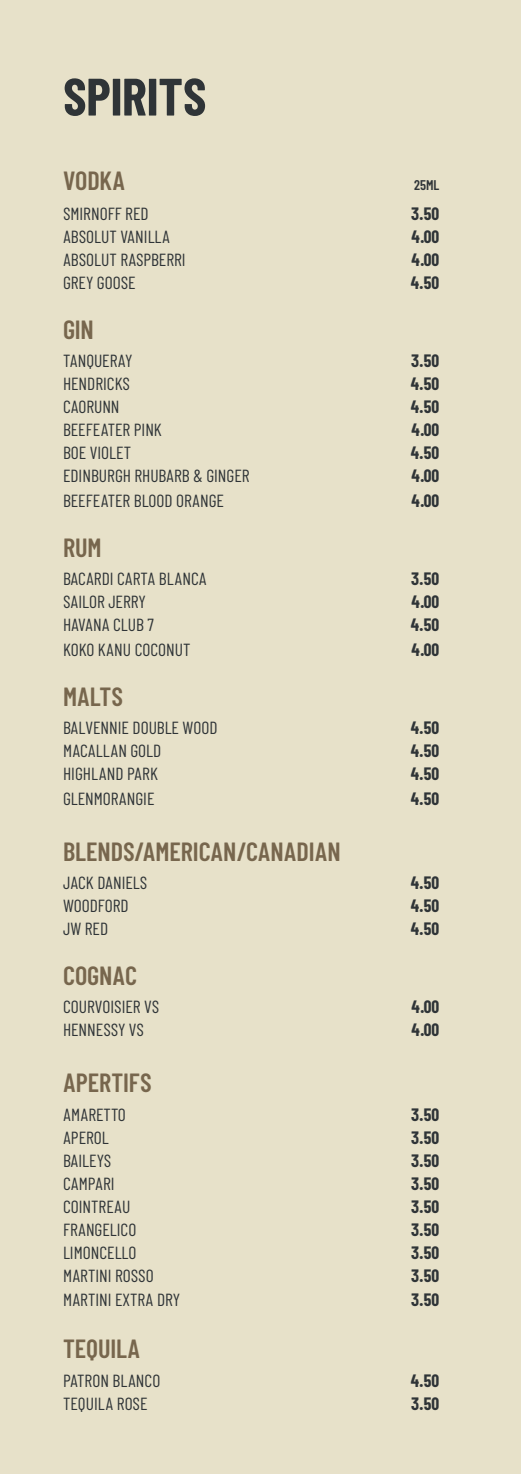
<style>
.page{position:relative;width:521px;height:1474px;background:#fff}
.page>*{position:absolute;margin:0;border:0;box-sizing:border-box;transform-origin:0 0}
.t1{font:700 52.5px "Barlow Condensed";letter-spacing:-.005em;color:#2f3437}
.t2{font:600 26.25px "Barlow Condensed";color:#77664d}
.t3{font:17.5px "Barlow Condensed";color:#2f3437}
.t4{font:700 17.5px "Barlow Condensed";color:#2f3437}
.t5{font:600 14px "Barlow Condensed";color:#2f3437}
</style>
<div class="page">
<div style="left:0;top:0;width:521px;height:1473px;background:#e7e1c9"></div>
<p class="t1" style="left:63px;top:64px;width:145px">SPIRITS</p>
<p class="t2" style="left:63px;top:164px;width:64px">VODKA</p>
<p class="t5" style="left:414px;top:176px;width:27px">25ML</p>
<p class="t3" style="left:63px;top:202px;width:87px">SMIRNOFF RED</p>
<p class="t4" style="left:411px;top:202px;width:30px">3.50</p>
<p class="t3" style="left:63px;top:225px;width:109px">ABSOLUT VANILLA</p>
<p class="t4" style="left:412px;top:225px;width:29px">4.00</p>
<p class="t3" style="left:63px;top:248px;width:124px">ABSOLUT RASPBERRI</p>
<p class="t4" style="left:412px;top:248px;width:29px">4.00</p>
<p class="t3" style="left:63px;top:272px;width:74px">GREY GOOSE</p>
<p class="t4" style="left:411px;top:272px;width:30px">4.50</p>
<p class="t2" style="left:63px;top:313px;width:32px">GIN</p>
<p class="t3" style="left:63px;top:349px;width:71px">TANQUERAY</p>
<p class="t4" style="left:411px;top:349px;width:30px">3.50</p>
<p class="t3" style="left:63px;top:373px;width:68px">HENDRICKS</p>
<p class="t4" style="left:411px;top:373px;width:30px">4.50</p>
<p class="t3" style="left:63px;top:396px;width:58px">CAORUNN</p>
<p class="t4" style="left:411px;top:396px;width:30px">4.50</p>
<p class="t3" style="left:63px;top:419px;width:100px">BEEFEATER PINK</p>
<p class="t4" style="left:412px;top:419px;width:29px">4.00</p>
<p class="t3" style="left:63px;top:442px;width:70px">BOE VIOLET</p>
<p class="t4" style="left:411px;top:442px;width:30px">4.50</p>
<p class="t3" style="left:63px;top:465px;width:188px">EDINBURGH RHUBARB &amp; GINGER</p>
<p class="t4" style="left:412px;top:465px;width:29px">4.00</p>
<p class="t3" style="left:63px;top:489px;width:163px">BEEFEATER BLOOD ORANGE</p>
<p class="t4" style="left:412px;top:489px;width:29px">4.00</p>
<p class="t2" style="left:63px;top:531px;width:40px">RUM</p>
<p class="t3" style="left:63px;top:567px;width:145px">BACARDI CARTA BLANCA</p>
<p class="t4" style="left:411px;top:567px;width:30px">3.50</p>
<p class="t3" style="left:63px;top:590px;width:84px">SAILOR JERRY</p>
<p class="t4" style="left:412px;top:591px;width:29px">4.00</p>
<p class="t3" style="left:63px;top:614px;width:92px">HAVANA CLUB 7</p>
<p class="t4" style="left:411px;top:614px;width:30px">4.50</p>
<p class="t3" style="left:63px;top:638px;width:129px">KOKO KANU COCONUT</p>
<p class="t4" style="left:412px;top:638px;width:29px">4.00</p>
<p class="t2" style="left:63px;top:680px;width:62px">MALTS</p>
<p class="t3" style="left:63px;top:716px;width:156px">BALVENNIE DOUBLE WOOD</p>
<p class="t4" style="left:411px;top:716px;width:30px">4.50</p>
<p class="t3" style="left:63px;top:739px;width:100px">MACALLAN GOLD</p>
<p class="t4" style="left:411px;top:739px;width:30px">4.50</p>
<p class="t3" style="left:63px;top:763px;width:96px">HIGHLAND PARK</p>
<p class="t4" style="left:411px;top:763px;width:30px">4.50</p>
<p class="t3" style="left:63px;top:787px;width:93px">GLENMORANGIE</p>
<p class="t4" style="left:411px;top:787px;width:30px">4.50</p>
<p class="t2" style="left:63px;top:835px;width:279px">BLENDS/AMERICAN/CANADIAN</p>
<p class="t3" style="left:63px;top:871px;width:86px">JACK DANIELS</p>
<p class="t4" style="left:411px;top:871px;width:30px">4.50</p>
<p class="t3" style="left:63px;top:894px;width:67px">WOODFORD</p>
<p class="t4" style="left:411px;top:894px;width:30px">4.50</p>
<p class="t3" style="left:63px;top:917px;width:47px">JW RED</p>
<p class="t4" style="left:411px;top:917px;width:30px">4.50</p>
<p class="t2" style="left:63px;top:959px;width:76px">COGNAC</p>
<p class="t3" style="left:63px;top:996px;width:98px">COURVOISIER VS</p>
<p class="t4" style="left:412px;top:996px;width:29px">4.00</p>
<p class="t3" style="left:63px;top:1019px;width:82px">HENNESSY VS</p>
<p class="t4" style="left:412px;top:1019px;width:29px">4.00</p>
<p class="t2" style="left:63px;top:1065px;width:90px">APERTIFS</p>
<p class="t3" style="left:63px;top:1103px;width:64px">AMARETTO</p>
<p class="t4" style="left:411px;top:1103px;width:30px">3.50</p>
<p class="t3" style="left:63px;top:1126px;width:47px">APEROL</p>
<p class="t4" style="left:411px;top:1126px;width:30px">3.50</p>
<p class="t3" style="left:63px;top:1149px;width:50px">BAILEYS</p>
<p class="t4" style="left:411px;top:1149px;width:30px">3.50</p>
<p class="t3" style="left:63px;top:1172px;width:53px">CAMPARI</p>
<p class="t4" style="left:411px;top:1172px;width:30px">3.50</p>
<p class="t3" style="left:63px;top:1195px;width:69px">COINTREAU</p>
<p class="t4" style="left:411px;top:1195px;width:30px">3.50</p>
<p class="t3" style="left:63px;top:1218px;width:75px">FRANGELICO</p>
<p class="t4" style="left:411px;top:1218px;width:30px">3.50</p>
<p class="t3" style="left:63px;top:1242px;width:75px">LIMONCELLO</p>
<p class="t4" style="left:411px;top:1242px;width:30px">3.50</p>
<p class="t3" style="left:63px;top:1265px;width:92px">MARTINI ROSSO</p>
<p class="t4" style="left:411px;top:1265px;width:30px">3.50</p>
<p class="t3" style="left:63px;top:1288px;width:119px">MARTINI EXTRA DRY</p>
<p class="t4" style="left:411px;top:1288px;width:30px">3.50</p>
<p class="t2" style="left:63px;top:1331px;width:79px">TEQUILA</p>
<p class="t3" style="left:63px;top:1369px;width:99px">PATRON BLANCO</p>
<p class="t4" style="left:411px;top:1369px;width:30px">4.50</p>
<p class="t3" style="left:63px;top:1392px;width:86px">TEQUILA ROSE</p>
<p class="t4" style="left:411px;top:1392px;width:30px">3.50</p>
</div>
